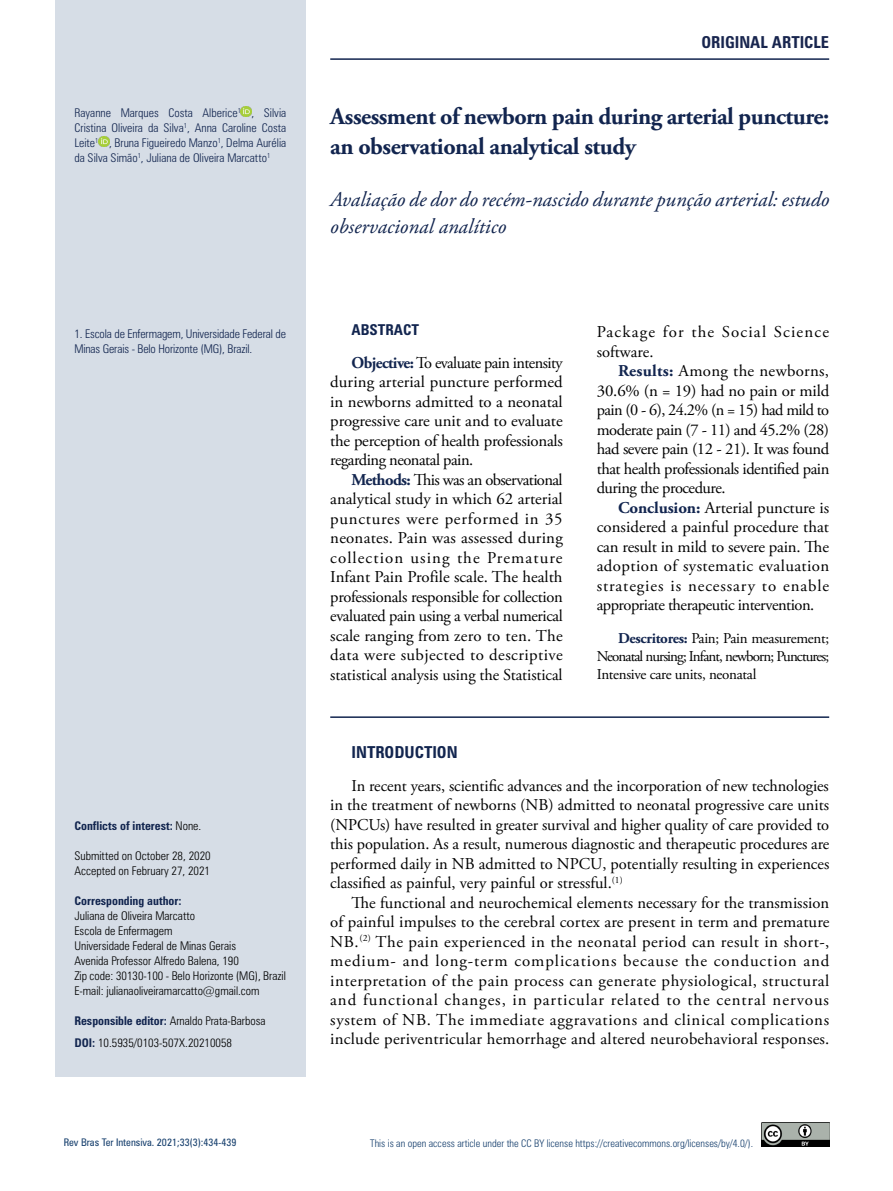
<style>
.page{position:relative;width:893px;height:1191px;background:#fff}
.page>*{position:absolute;margin:0;border:0;box-sizing:border-box;transform-origin:0 0}
.t1{font:700 24px/30px "Adobe Garamond Pro";letter-spacing:-.02em;color:#12254f}
.t2{font:italic 21px/27px "Adobe Garamond Pro";color:#12254f}
.t3{font:16.5px/19.5px "Adobe Garamond Pro";letter-spacing:-.005em;color:#000;text-align:justify}
.t4{font:16.5px/19.5px "Adobe Garamond Pro";letter-spacing:.075em;color:#000}
.t5{font:700 condensed 16.5px "Zurich BT";color:#18254e}
.t6{font:700 condensed 16.5px "Zurich BT";color:#12254f}
.t7{font:15px/18px "Adobe Garamond Pro";letter-spacing:-.03em;color:#000;text-align:justify}
.t8{font:700 condensed 15px "Zurich BT";color:#12254f}
.t9{font:300 condensed 12px/15px "Zurich BT";color:#000}
.t10{font:300 condensed 12px/15px "Zurich BT";letter-spacing:-.01em;color:#12254f;text-align:justify}
.t11{font:700 condensed 12px "Zurich BT";color:#12254f}
.t12{font:300 condensed 10.5px "Zurich BT";color:#163f6d}
.t13{font:condensed 10.5px "Zurich BT";color:#163f6d}
.s1{font-weight:300;color:#000}
.s2{font-weight:700;color:#12254f}
</style>
<div class="page">
<div style="left:55px;top:0;width:250px;height:1076px;background:#d5dce6"></div>
<svg style="left:241px;top:106px;width:11px;height:11px"></svg>
<svg style="left:98px;top:136px;width:11px;height:11px"></svg>
<hr style="left:330px;top:716px;width:499px;height:2px;background:#12254f">
<img style="left:761px;top:1122px;width:68px;height:24px">
<hr style="left:330px;top:58px;width:499px;height:2px;background:#12254f">
<p class="t10" style="left:74px;top:105px;width:213px">Rayanne Marques Costa Alberice<sup>1</sup> , Silvia Cristina Oliveira da Silva<sup>1</sup>, Anna Caroline Costa Leite<sup>1</sup> , Bruna Figueiredo Manzo<sup>1</sup>, Delma Aurélia da Silva Simão<sup>1</sup>, Juliana de Oliveira Marcatto<sup>1</sup></p>
<p class="t10" style="left:74px;top:326px;width:213px">1. Escola de Enfermagem, Universidade Federal de<br>Minas Gerais - Belo Horizonte (MG), Brazil.</p>
<p class="t11" style="left:74px;top:818px;width:128px">Conflicts of interest: <span class="s1">None.</span></p>
<p class="t9" style="left:74px;top:848px;width:138px">Submitted on October 28, 2020<br>Accepted on February 27, 2021</p>
<p class="t11" style="left:74px;top:893px;width:109px">Corresponding author:</p>
<p class="t9" style="left:74px;top:908px;width:213px">Juliana de Oliveira Marcatto<br>Escola de Enfermagem<br>Universidade Federal de Minas Gerais<br>Avenida Professor Alfredo Balena, 190<br>Zip code: 30130-100 - Belo Horizonte (MG), Brazil E-mail: julianaoliveiramarcatto@gmail.com</p>
<p class="t9" style="left:74px;top:1013px;width:193px"><span class="s2">Responsible editor:</span> Arnaldo Prata-Barbosa</p>
<p class="t9" style="left:74px;top:1035px;width:159px"><span class="s2">DOI:</span> 10.5935/0103-507X.20210058</p>
<p class="t13" style="left:64px;top:1135px;width:174px">Rev Bras Ter Intensiva. 2021;33(3):434-439</p>
<p class="t5" style="left:701px;top:32px;width:129px">ORIGINAL ARTICLE</p>
<h1 class="t1" style="left:330px;top:102px;width:500px">Assessment of newborn pain during arterial puncture: an observational analytical study</h1>
<p class="t2" style="left:330px;top:186px;width:500px">Avaliação de dor do recém-nascido durante punção arterial: estudo observacional analítico</p>
<p class="t8" style="left:351px;top:321px;width:69px">ABSTRACT</p>
<p class="t4" style="left:597px;top:323px;width:234px">Package for the Social Science software.</p>
<p class="t3" style="left:597px;top:362px;width:234px;text-indent:21px"><span class="s2">Results:</span> Among the newborns, 30.6% (n = 19) had no pain or mild pain (0 - 6), 24.2% (n = 15) had mild to moderate pain (7 - 11) and 45.2% (28) had severe pain (12 - 21). It was found that health professionals identified pain during the procedure.</p>
<p class="t3" style="left:597px;top:498px;width:234px;text-indent:21px"><span class="s2">Conclusion:</span> Arterial puncture is considered a painful procedure that can result in mild to severe pain. The adoption of systematic evaluation strategies is necessary to enable appropriate therapeutic intervention.</p>
<p class="t3" style="left:330px;top:353px;width:234px;text-indent:21px"><span class="s2">Objective:</span> To evaluate pain intensity during arterial puncture performed in newborns admitted to a neonatal progressive care unit and to evaluate the perception of health professionals regarding neonatal pain.</p>
<p class="t3" style="left:330px;top:470px;width:234px;text-indent:21px"><span class="s2">Methods:</span> This was an observational analytical study in which 62 arterial punctures were performed in 35 neonates. Pain was assessed during collection using the Premature Infant Pain Profile scale. The health professionals responsible for collection evaluated pain using a verbal numerical scale ranging from zero to ten. The data were subjected to descriptive statistical analysis using the Statistical</p>
<p class="t7" style="left:597px;top:629px;width:234px;text-indent:21px"><span class="s2">Descritores:</span> Pain; Pain measurement; Neonatal nursing; Infant, newborn; Punctures; Intensive care units, neonatal</p>
<p class="t6" style="left:351px;top:742px;width:108px">INTRODUCTION</p>
<p class="t3" style="left:330px;top:776px;width:501px;text-indent:21px">In recent years, scientific advances and the incorporation of new technologies in the treatment of newborns (NB) admitted to neonatal progressive care units (NPCUs) have resulted in greater survival and higher quality of care provided to this population. As a result, numerous diagnostic and therapeutic procedures are performed daily in NB admitted to NPCU, potentially resulting in experiences classified as painful, very painful or stressful.<sup>(1)</sup></p>
<p class="t3" style="left:330px;top:893px;width:501px;text-indent:21px">The functional and neurochemical elements necessary for the transmission of painful impulses to the cerebral cortex are present in term and premature NB.<sup>(2)</sup> The pain experienced in the neonatal period can result in short-, medium- and long-term complications because the conduction and interpretation of the pain process can generate physiological, structural and functional changes, in particular related to the central nervous system of NB. The immediate aggravations and clinical complications include periventricular hemorrhage and altered neurobehavioral responses.</p>
<p class="t12" style="left:370px;top:1136px;width:384px">This is an open access article under the CC BY license https://creativecommons.org/licenses/by/4.0/).</p>
</div>
